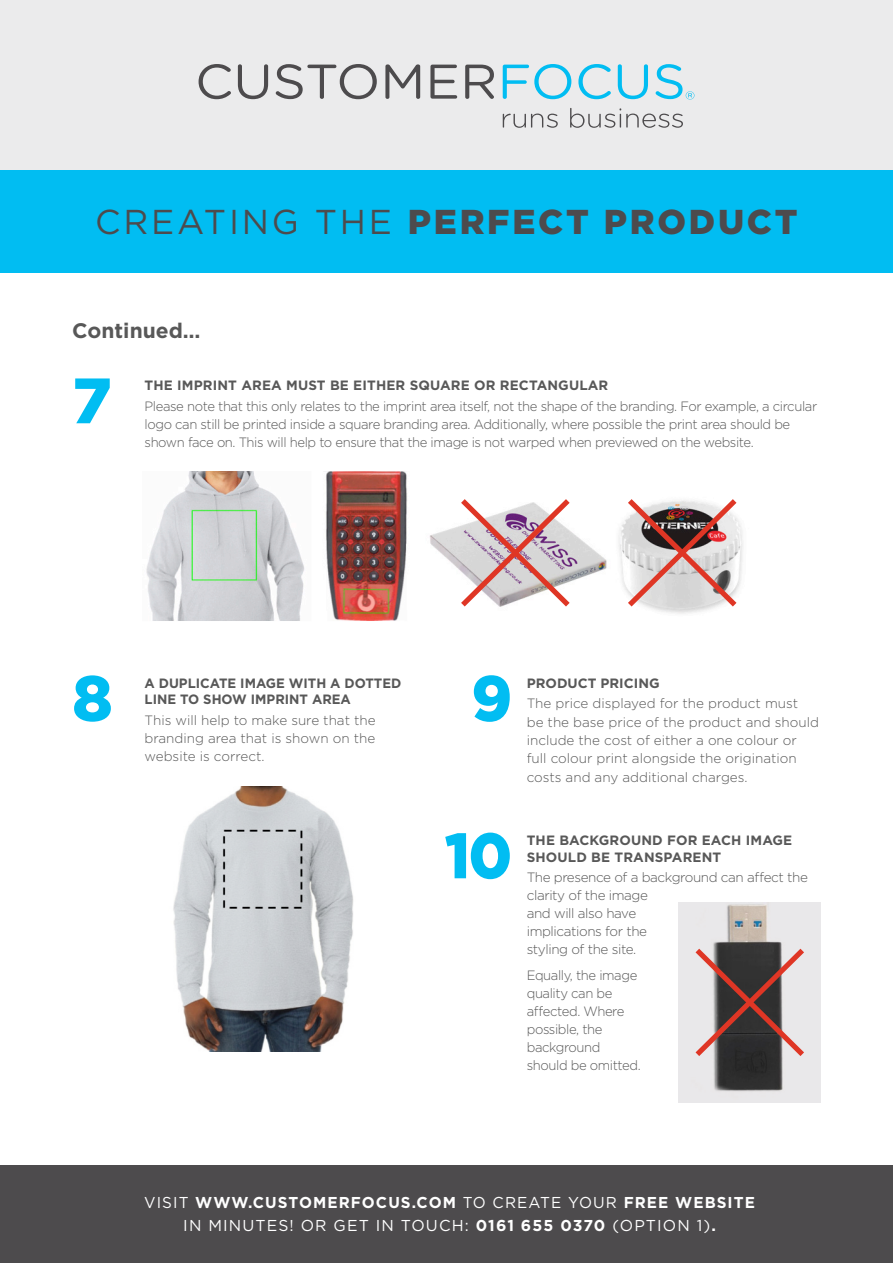
<style>
.page{position:relative;width:893px;height:1263px;background:#fff}
.page>*{position:absolute;margin:0;border:0;box-sizing:border-box;transform-origin:0 0}
.t1{font:900 64.05px "Gotham";color:#01bdf2}
.t2{font:900 64.05px "Gotham";color:#01bdf2;scale:.94 1}
.t3{font:900 34.5px "Gotham";letter-spacing:.08em;color:#4d4b4d}
.t4{font:700 21px "Gotham";color:#585858}
.t5{font:15.75px/22.5px "Gotham";letter-spacing:.07em;color:#fff;text-align:center}
.t6{font:300 13.5px/18px "Gotham";letter-spacing:-.03em;color:#585858}
.t7{font:300 13.5px/18.3px "Gotham";color:#585858}
.t8{font:700 13.5px/16.5px "Gotham";letter-spacing:.01em;color:#585858}
.s1{font-weight:400}
.s2{font-weight:700}
</style>
<div class="page">
<div style="left:0;top:1165px;width:893px;height:98px;background:#4d4b4d"></div>
<img style="left:679px;top:902px;width:142px;height:200px">
<img style="left:146px;top:472px;width:597px;height:149px">
<svg style="left:456px;top:494px;width:119px;height:118px"></svg>
<svg style="left:622px;top:494px;width:120px;height:118px"></svg>
<svg style="left:690px;top:943px;width:120px;height:118px"></svg>
<img style="left:173px;top:787px;width:181px;height:265px">
<div style="left:0;top:0;width:893px;height:174px;background:#ebebec"></div>
<div style="left:0;top:170px;width:893px;height:102px;background:#01bdf2"></div>
<svg style="left:199px;top:64px;width:32px;height:35px"></svg>
<svg style="left:238px;top:64px;width:30px;height:35px"></svg>
<svg style="left:276px;top:64px;width:101px;height:35px"></svg>
<svg style="left:385px;top:64px;width:35px;height:35px"></svg>
<svg style="left:430px;top:65px;width:27px;height:34px"></svg>
<svg style="left:465px;top:65px;width:29px;height:34px"></svg>
<svg style="left:503px;top:114px;width:55px;height:14px"></svg>
<svg style="left:570px;top:108px;width:113px;height:20px"></svg>
<svg style="left:503px;top:64px;width:68px;height:35px"></svg>
<svg style="left:578px;top:64px;width:33px;height:35px"></svg>
<svg style="left:618px;top:64px;width:30px;height:35px"></svg>
<svg style="left:656px;top:64px;width:38px;height:36px"></svg>
<p class="t3" style="left:95px;top:198px;width:704px"><span class="s1">CREATING THE</span> PERFECT PRODUCT</p>
<p class="t4" style="left:72px;top:316px;width:130px">Continued…</p>
<p class="t1" style="left:72px;top:356px;width:41px">7</p>
<p class="t8" style="left:145px;top:377px;width:465px">THE IMPRINT AREA MUST BE EITHER SQUARE OR RECTANGULAR</p>
<p class="t6" style="left:145px;top:396px;width:674px">Please note that this only relates to the imprint area itself, not the shape of the branding. For example, a circular logo can still be printed inside a square branding area. Additionally, where possible the print area should be shown face on. This will help to ensure that the image is not warped when previewed on the website.</p>
<p class="t1" style="left:72px;top:654px;width:42px">8</p>
<p class="t1" style="left:471px;top:654px;width:43px">9</p>
<p class="t8" style="left:527px;top:675px;width:134px">PRODUCT PRICING</p>
<p class="t8" style="left:145px;top:675px;width:258px">A DUPLICATE IMAGE WITH A DOTTED<br>LINE TO SHOW IMPRINT AREA</p>
<p class="t6" style="left:145px;top:710px;width:233px;text-align:justify">This will help to make sure that the branding area that is shown on the website is correct.</p>
<p class="t7" style="left:527px;top:694px;width:294px">The price displayed for the product must<br>be the base price of the product and should include the cost of either a one colour or full colour print alongside the origination costs and any additional charges.</p>
<p class="t2" style="left:445px;top:811px;width:73px">10</p>
<p class="t8" style="left:527px;top:832px;width:267px">THE BACKGROUND FOR EACH IMAGE<br>SHOULD BE TRANSPARENT</p>
<p class="t6" style="left:527px;top:867px;width:283px">The presence of a background can affect the clarity of the image<br>and will also have<br>implications for the<br>styling of the site.</p>
<p class="t6" style="left:527px;top:966px;width:115px">Equally, the image quality can be affected. Where possible, the background should be omitted.</p>
<p class="t5" style="left:144px;top:1191px;width:612px">VISIT <span class="s2">WWW.CUSTOMERFOCUS.COM</span> TO CREATE YOUR <span class="s2">FREE WEBSITE<br></span>IN MINUTES! OR GET IN TOUCH: <span class="s2">0161 655 0370</span> (OPTION 1)<span class="s2">.</span></p>
</div>
